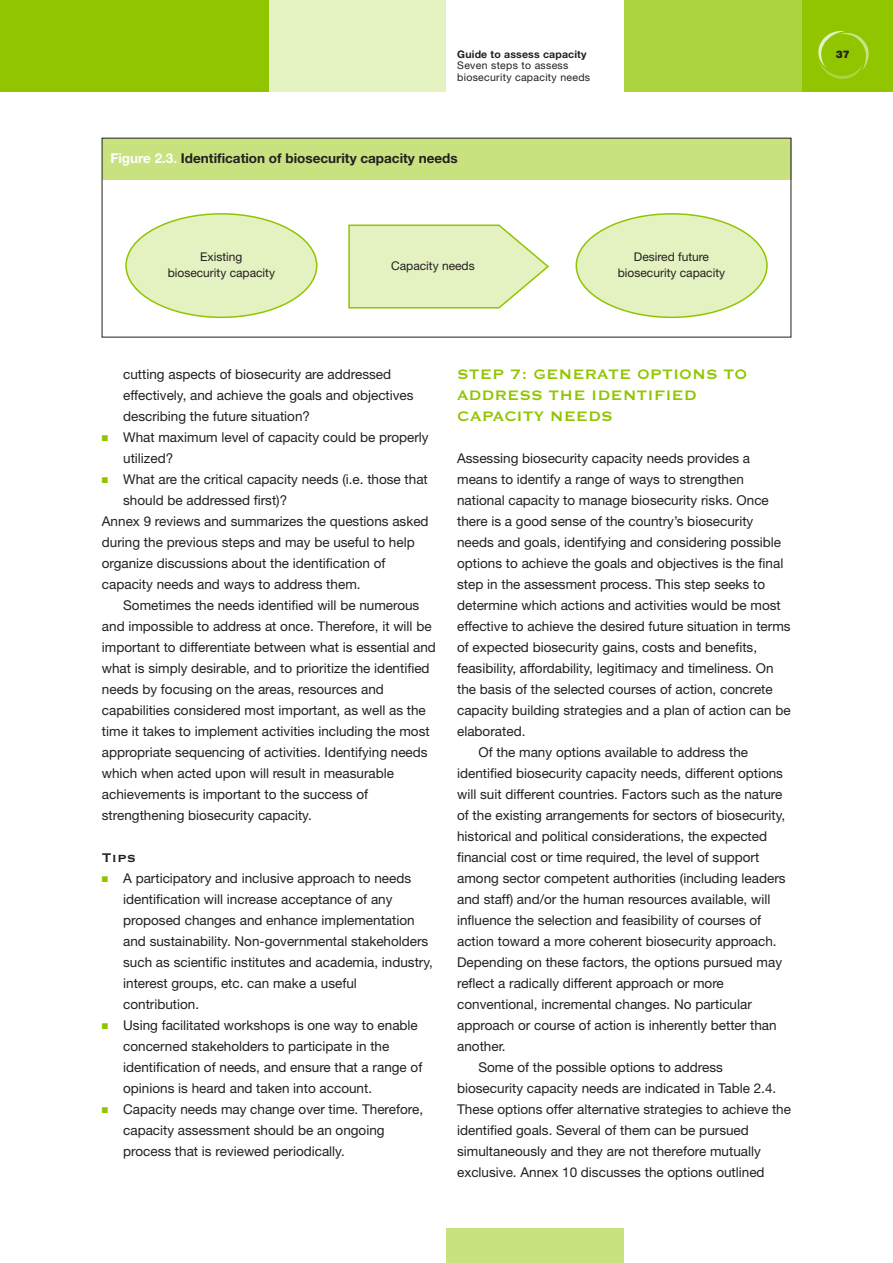
<style>
.page{position:relative;width:893px;height:1263px;background:#fff}
.page>*{position:absolute;margin:0;border:0;box-sizing:border-box;transform-origin:0 0}
.t1{font:700 18px/21px "Copperplate Gothic BT";color:#90c500}
.t2{font:700 16.5px "Copperplate Gothic BT";color:#231f20}
.t3{font:13.5px/21px "Helvetica Neue";color:#231f20}
.t4{font:700 13.5px "Helvetica Neue";color:#231f20}
.t5{font:12px/15.8px "Helvetica Neue";color:#231f20;text-align:center}
.t6{font:10.5px/11.4px "Helvetica Neue";letter-spacing:.03em;color:#231f20}
.t7{font:700 10.5px "Helvetica Neue";letter-spacing:.015em;color:#231f20}
.t8{font:900 10.5px "Helvetica Neue";color:#231f20}
.s1{color:#fff}
.s2{color:#90c500}
</style>
<div class="page">
<div style="left:0;top:0;width:283px;height:91px;background:#90c500"></div>
<div style="left:269px;top:0;width:206px;height:91px;background:#e4f1c0"></div>
<div style="left:446px;top:0;width:196px;height:91px;background:#fff"></div>
<div style="left:782px;top:0;width:110px;height:91px;background:#90c500"></div>
<div style="left:624px;top:0;width:177px;height:91px;background:#acd440"></div>
<div style="left:446px;top:1229px;width:178px;height:34px;background:#c7e27f"></div>
<svg style="left:818px;top:30px;width:51px;height:49px"></svg>
<div style="left:102px;top:138px;width:689px;height:42px;background:#c7e27f"></div>
<svg style="left:125px;top:213px;width:192px;height:105px"></svg>
<svg style="left:348px;top:225px;width:201px;height:84px;background:#e4f0c0"></svg>
<svg style="left:575px;top:213px;width:192px;height:105px"></svg>
<p class="t7" style="left:457px;top:50px;width:131px">Guide to assess capacity</p>
<p class="t8" style="left:835px;top:50px;width:16px">37</p>
<p class="t6" style="left:457px;top:61px;width:134px">Seven steps to assess biosecurity capacity needs</p>
<p class="t4" style="left:110px;top:153px;width:349px"><span class="s1">Figure 2.3.</span> Identification of biosecurity capacity needs</p>
<p class="t5" style="left:168px;top:250px;width:109px">Existing<br>biosecurity capacity</p>
<p class="t5" style="left:391px;top:259px;width:85px">Capacity needs</p>
<p class="t5" style="left:617px;top:250px;width:109px">Desired future biosecurity capacity</p>
<p class="t3" style="left:123px;top:365px;width:292px">cutting aspects of biosecurity are addressed effectively, and achieve the goals and objectives describing the future situation?</p>
<p class="t3" style="left:123px;top:428px;width:307px;text-indent:-21px"><span class="s2">■</span> What maximum level of capacity could be properly utilized?</p>
<p class="t3" style="left:102px;top:470px;width:327px"><span class="s2">■</span> What are the critical capacity needs (i.e. those that</p>
<p class="t3" style="left:123px;top:491px;width:166px">should be addressed first)?</p>
<p class="t3" style="left:102px;top:512px;width:328px">Annex 9 reviews and summarizes the questions asked</p>
<p class="t3" style="left:102px;top:533px;width:314px">during the previous steps and may be useful to help</p>
<p class="t3" style="left:102px;top:554px;width:285px">organize discussions about the identification of</p>
<p class="t3" style="left:102px;top:575px;width:260px">capacity needs and ways to address them.</p>
<p class="t3" style="left:123px;top:596px;width:298px">Sometimes the needs identified will be numerous</p>
<p class="t3" style="left:102px;top:617px;width:331px">and impossible to address at once. Therefore, it will be</p>
<p class="t3" style="left:102px;top:638px;width:335px">important to differentiate between what is essential and</p>
<p class="t3" style="left:102px;top:659px;width:329px">what is simply desirable, and to prioritize the identified</p>
<p class="t3" style="left:102px;top:680px;width:283px">needs by focusing on the areas, resources and</p>
<p class="t3" style="left:102px;top:701px;width:325px">capabilities considered most important, as well as the</p>
<p class="t3" style="left:102px;top:722px;width:329px">time it takes to implement activities including the most</p>
<p class="t3" style="left:102px;top:743px;width:327px">appropriate sequencing of activities. Identifying needs</p>
<p class="t3" style="left:102px;top:764px;width:293px">which when acted upon will result in measurable</p>
<p class="t3" style="left:102px;top:785px;width:268px">achievements is important to the success of</p>
<p class="t3" style="left:102px;top:806px;width:211px">strengthening biosecurity capacity.</p>
<p class="t2" style="left:102px;top:847px;width:36px">Tips</p>
<p class="t3" style="left:123px;top:869px;width:311px;text-indent:-21px"><span class="s2">■</span> A participatory and inclusive approach to needs identification will increase acceptance of any proposed changes and enhance implementation and sustainability. Non-governmental stakeholders such as scientific institutes and academia, industry, interest groups, etc. can make a useful contribution.</p>
<p class="t3" style="left:123px;top:1016px;width:301px;text-indent:-21px"><span class="s2">■</span> Using facilitated workshops is one way to enable concerned stakeholders to participate in the identification of needs, and ensure that a range of opinions is heard and taken into account.</p>
<p class="t3" style="left:123px;top:1100px;width:301px;text-indent:-21px"><span class="s2">■</span> Capacity needs may change over time. Therefore, capacity assessment should be an ongoing process that is reviewed periodically.</p>
<h1 class="t1" style="left:457px;top:363px;width:291px">STEP 7: GENERATE OPTIONS TO<br>ADDRESS THE IDENTIFIED<br>CAPACITY NEEDS</h1>
<p class="t3" style="left:457px;top:449px;width:294px">Assessing biosecurity capacity needs provides a</p>
<p class="t3" style="left:457px;top:470px;width:288px">means to identify a range of ways to strengthen</p>
<p class="t3" style="left:457px;top:491px;width:313px">national capacity to manage biosecurity risks. Once</p>
<p class="t3" style="left:457px;top:512px;width:298px">there is a good sense of the country’s biosecurity</p>
<p class="t3" style="left:457px;top:533px;width:325px">needs and goals, identifying and considering possible</p>
<p class="t3" style="left:457px;top:554px;width:328px">options to achieve the goals and objectives is the final</p>
<p class="t3" style="left:457px;top:575px;width:309px">step in the assessment process. This step seeks to</p>
<p class="t3" style="left:457px;top:596px;width:325px">determine which actions and activities would be most</p>
<p class="t3" style="left:457px;top:617px;width:335px">effective to achieve the desired future situation in terms</p>
<p class="t3" style="left:457px;top:638px;width:301px">of expected biosecurity gains, costs and benefits,</p>
<p class="t3" style="left:457px;top:659px;width:318px">feasibility, affordability, legitimacy and timeliness. On</p>
<p class="t3" style="left:457px;top:680px;width:317px">the basis of the selected courses of action, concrete</p>
<p class="t3" style="left:457px;top:701px;width:335px">capacity building strategies and a plan of action can be</p>
<p class="t3" style="left:457px;top:722px;width:70px">elaborated.</p>
<p class="t3" style="left:478px;top:743px;width:271px">Of the many options available to address the</p>
<p class="t3" style="left:457px;top:764px;width:327px">identified biosecurity capacity needs, different options</p>
<p class="t3" style="left:457px;top:785px;width:327px">will suit different countries. Factors such as the nature</p>
<p class="t3" style="left:457px;top:806px;width:329px">of the existing arrangements for sectors of biosecurity,</p>
<p class="t3" style="left:457px;top:827px;width:311px">historical and political considerations, the expected</p>
<p class="t3" style="left:457px;top:848px;width:304px">financial cost or time required, the level of support</p>
<p class="t3" style="left:457px;top:869px;width:330px">among sector competent authorities (including leaders</p>
<p class="t3" style="left:457px;top:890px;width:315px">and staff) and/or the human resources available, will</p>
<p class="t3" style="left:457px;top:911px;width:305px">influence the selection and feasibility of courses of</p>
<p class="t3" style="left:457px;top:932px;width:321px">action toward a more coherent biosecurity approach.</p>
<p class="t3" style="left:457px;top:953px;width:326px">Depending on these factors, the options pursued may</p>
<p class="t3" style="left:457px;top:974px;width:268px">reflect a radically different approach or more</p>
<p class="t3" style="left:457px;top:995px;width:296px">conventional, incremental changes. No particular</p>
<p class="t3" style="left:457px;top:1016px;width:321px">approach or course of action is inherently better than</p>
<p class="t3" style="left:457px;top:1037px;width:50px">another.</p>
<p class="t3" style="left:478px;top:1058px;width:246px">Some of the possible options to address</p>
<p class="t3" style="left:457px;top:1079px;width:321px">biosecurity capacity needs are indicated in Table 2.4.</p>
<p class="t3" style="left:457px;top:1100px;width:335px">These options offer alternative strategies to achieve the</p>
<p class="t3" style="left:457px;top:1121px;width:293px">identified goals. Several of them can be pursued</p>
<p class="t3" style="left:457px;top:1142px;width:305px">simultaneously and they are not therefore mutually</p>
<p class="t3" style="left:457px;top:1163px;width:309px">exclusive. Annex 10 discusses the options outlined</p>
</div>
